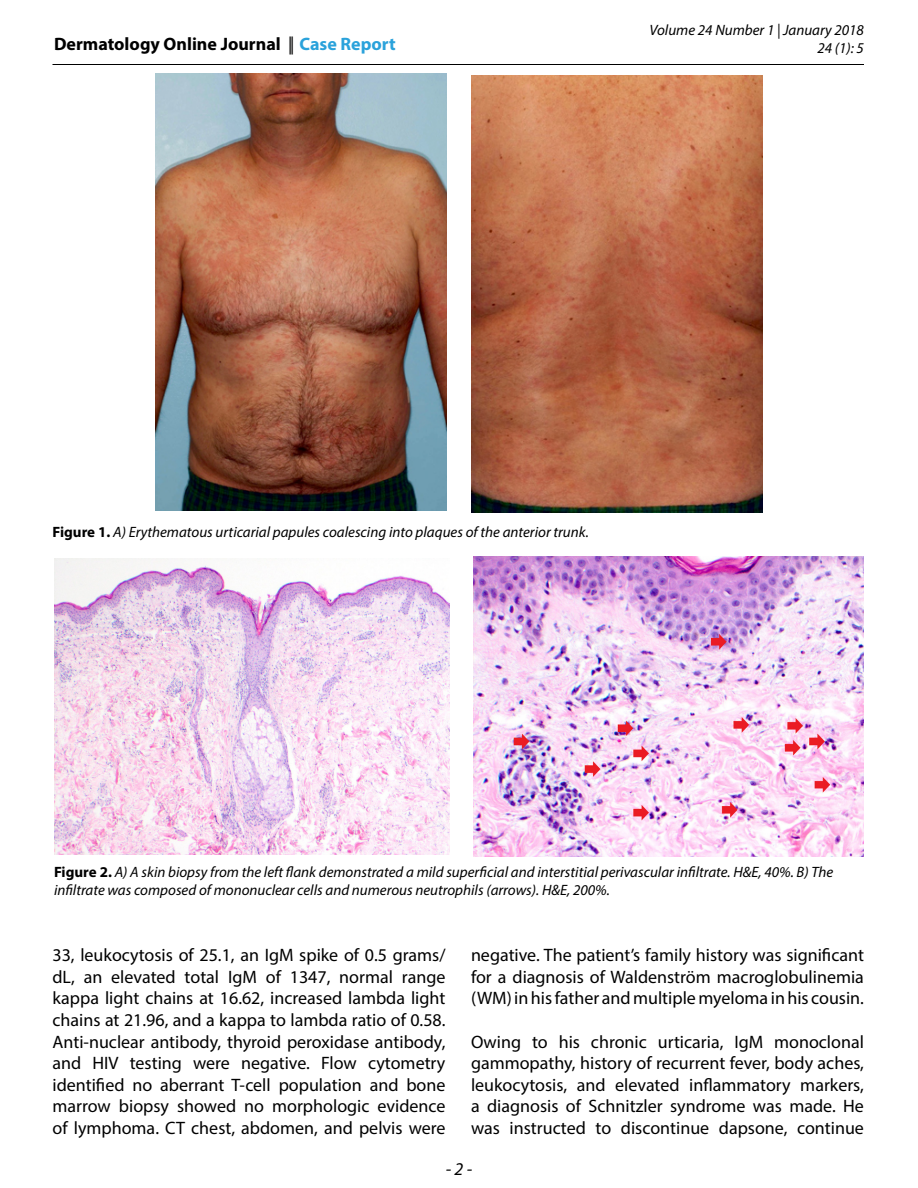
<style>
.page{position:relative;width:918px;height:1188px;background:#fff}
.page>*{position:absolute;margin:0;border:0;box-sizing:border-box;transform-origin:0 0}
.Body_text{font:18px/21.6px "Myriad Pro";color:#000;text-align:justify}
.t1{font:700 18px "Myriad Pro";color:#000}
.t2{font:italic 18px "Myriad Pro";color:#000}
.Figure_caption{font:italic 15px/18px "Myriad Pro";color:#000;text-align:right}
.s1{font-weight:400}
.s2{color:#2aa2db}
.s3{font-weight:700;font-style:normal}
</style>
<div class="page">
<hr style="left:52px;top:64px;width:812px;height:1px;background:#000">
<img style="left:156px;top:73px;width:291px;height:437px">
<img style="left:471px;top:76px;width:291px;height:436px">
<img style="left:474px;top:557px;width:390px;height:299px">
<img style="left:54px;top:558px;width:396px;height:297px">
<p class="t1" style="left:54px;top:32px;width:343px">Dermatology Online Journal <span class="s1">||</span> <span class="s2">Case Report</span></p>
<p class="Figure_caption" style="left:649px;top:20px;width:216px">Volume 24 Number 1 | January 2018<br>24 (1): 5</p>
<p class="Figure_caption" style="left:52px;top:523px;width:538px"><span class="s3">Figure 1.</span> A) Erythematous urticarial papules coalescing into plaques of the anterior trunk.</p>
<p class="Figure_caption" style="left:54px;top:863px;width:781px;text-align:left"><span class="s3">Figure 2.</span> A) A skin biopsy from the left flank demonstrated a mild superficial and interstitial perivascular infiltrate. H&amp;E, 40%. B) The infiltrate was composed of mononuclear cells and numerous neutrophils (arrows). H&amp;E, 200%.</p>
<p class="Body_text" style="left:52px;top:944px;width:395px">33, leukocytosis of 25.1, an IgM spike of 0.5 grams/ dL, an elevated total IgM of 1347, normal range kappa light chains at 16.62, increased lambda light chains at 21.96, and a kappa to lambda ratio of 0.58.<br>Anti-nuclear antibody, thyroid peroxidase antibody, and HIV testing were negative. Flow cytometry identified no aberrant T-cell population and bone marrow biopsy showed no morphologic evidence of lymphoma. CT chest, abdomen, and pelvis were</p>
<p class="Body_text" style="left:471px;top:944px;width:395px">negative. The patient’s family history was significant for a diagnosis of Waldenström macroglobulinemia (WM) in his father and multiple myeloma in his cousin.</p>
<p class="Body_text" style="left:471px;top:1030px;width:395px">Owing to his chronic urticaria, IgM monoclonal gammopathy, history of recurrent fever, body aches, leukocytosis, and elevated inflammatory markers, a diagnosis of Schnitzler syndrome was made. He was instructed to discontinue dapsone, continue</p>
<p class="t2" style="left:446px;top:1157px;width:28px">- 2 -</p>
</div>
